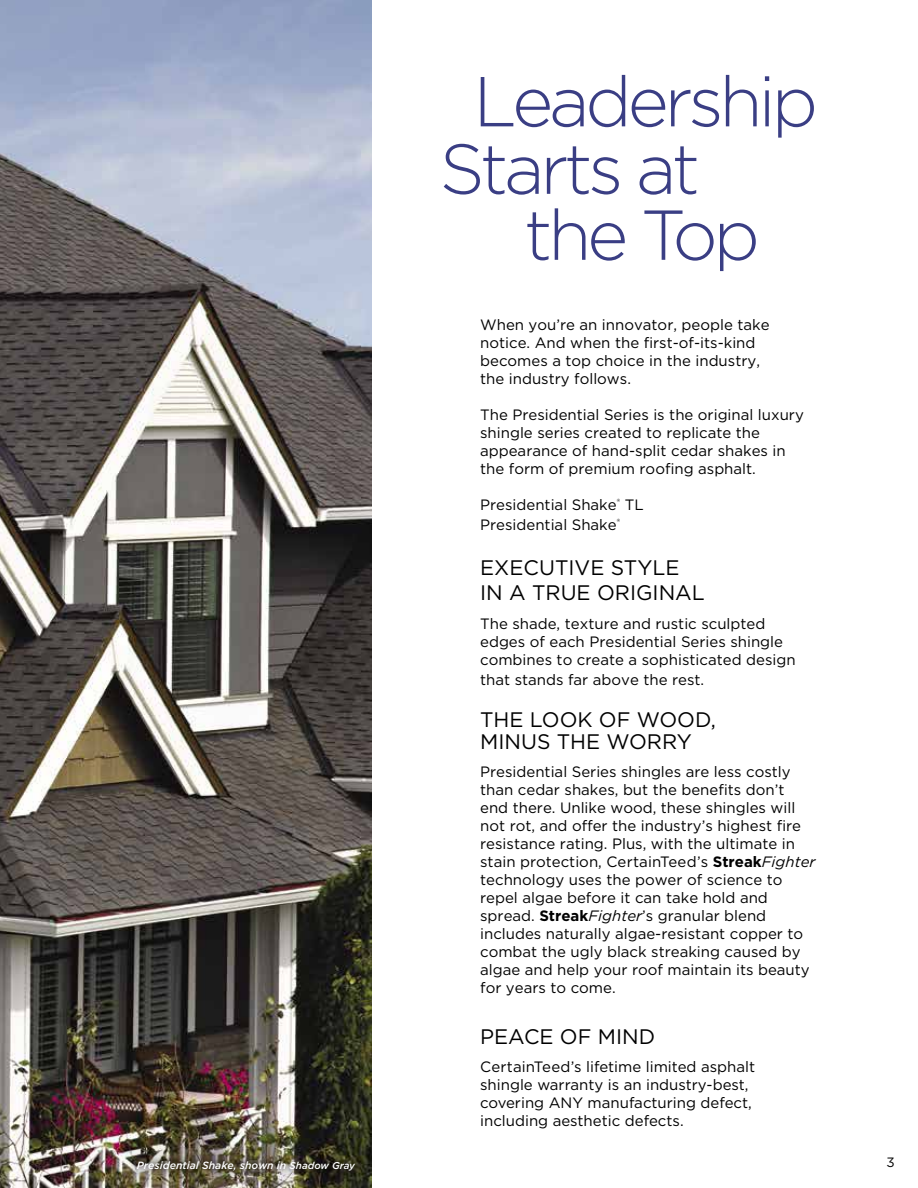
<style>
.page{position:relative;width:918px;height:1188px;background:#fff}
.page>*{position:absolute;margin:0;border:0;box-sizing:border-box;transform-origin:0 0}
.t1{font:300 70.5px/67.5px "Gotham";letter-spacing:-.06em;color:#3a3e84}
.t2{font:21px/25.2px "Gotham";color:#000}
.t3{font:15px/18px "Gotham";color:#000}
.t4{font:13.5px "Gotham";color:#000}
.t5{font:italic 500 10.5px "Gotham";color:#fff}
.s1{font-weight:700}
.s2{font-style:italic}
.s3{font-size:9.9px}
</style>
<div class="page">
<img style="left:0;top:0;width:372px;height:1188px">
<img style="left:116px;top:1139px;width:256px;height:49px">
<img style="left:130px;top:1154px;width:232px;height:24px">
<h1 class="t1" style="left:440px;top:66px;width:380px;text-indent:34px">Leadership<br>Starts at</h1>
<h1 class="t1" style="left:524px;top:199px;width:237px">the Top</h1>
<p class="t3" style="left:480px;top:316px;width:291px">When you’re an innovator, people take notice. And when the first-of-its-kind becomes a top choice in the industry, the industry follows.</p>
<p class="t3" style="left:480px;top:406px;width:325px">The Presidential Series is the original luxury shingle series created to replicate the appearance of hand-split cedar shakes in the form of premium roofing asphalt.</p>
<p class="t3" style="left:480px;top:495px;width:165px;line-height:19.8px">Presidential Shake<sup>®</sup> TL<br>Presidential Shake<sup>®</sup></p>
<h2 class="t2" style="left:480px;top:555px;width:226px">EXECUTIVE STYLE<br>IN A TRUE ORIGINAL</h2>
<p class="t3" style="left:480px;top:614px;width:317px">The shade, texture and rustic sculpted edges of each Presidential Series shingle combines to create a sophisticated design</p>
<p class="t3" style="left:480px;top:670px;width:226px">that stands far above the rest.</p>
<h2 class="t2" style="left:480px;top:708px;width:237px;line-height:22.2px">THE LOOK OF WOOD,<br>MINUS THE WORRY</h2>
<p class="t3" style="left:480px;top:763px;width:337px">Presidential Series shingles are less costly than cedar shakes, but the benefits don’t end there. Unlike wood, these shingles will not rot, and offer the industry’s highest fire resistance rating. Plus, with the ultimate in stain protection, CertainTeed’s <span class="s1">Streak</span><span class="s2">Fighter </span>technology uses the power of science to repel algae before it can take hold and spread. <span class="s1">Streak</span><span class="s2">Fighter</span>’s granular blend includes naturally algae-resistant copper to combat the ugly black streaking caused by algae and help your roof maintain its beauty for years to come.</p>
<h2 class="t2" style="left:480px;top:1023px;width:177px">PEACE OF MIND</h2>
<p class="t3" style="left:480px;top:1058px;width:276px">CertainTeed’s lifetime limited asphalt shingle warranty is an industry-best, covering ANY manufacturing defect, including aesthetic defects.</p>
<p class="t5" style="left:137px;top:1158px;width:220px">Presidential Shake, shown in <span class="s3">Shadow Gray</span></p>
<p class="t4" style="left:886px;top:1153px;width:10px">3</p>
</div>
